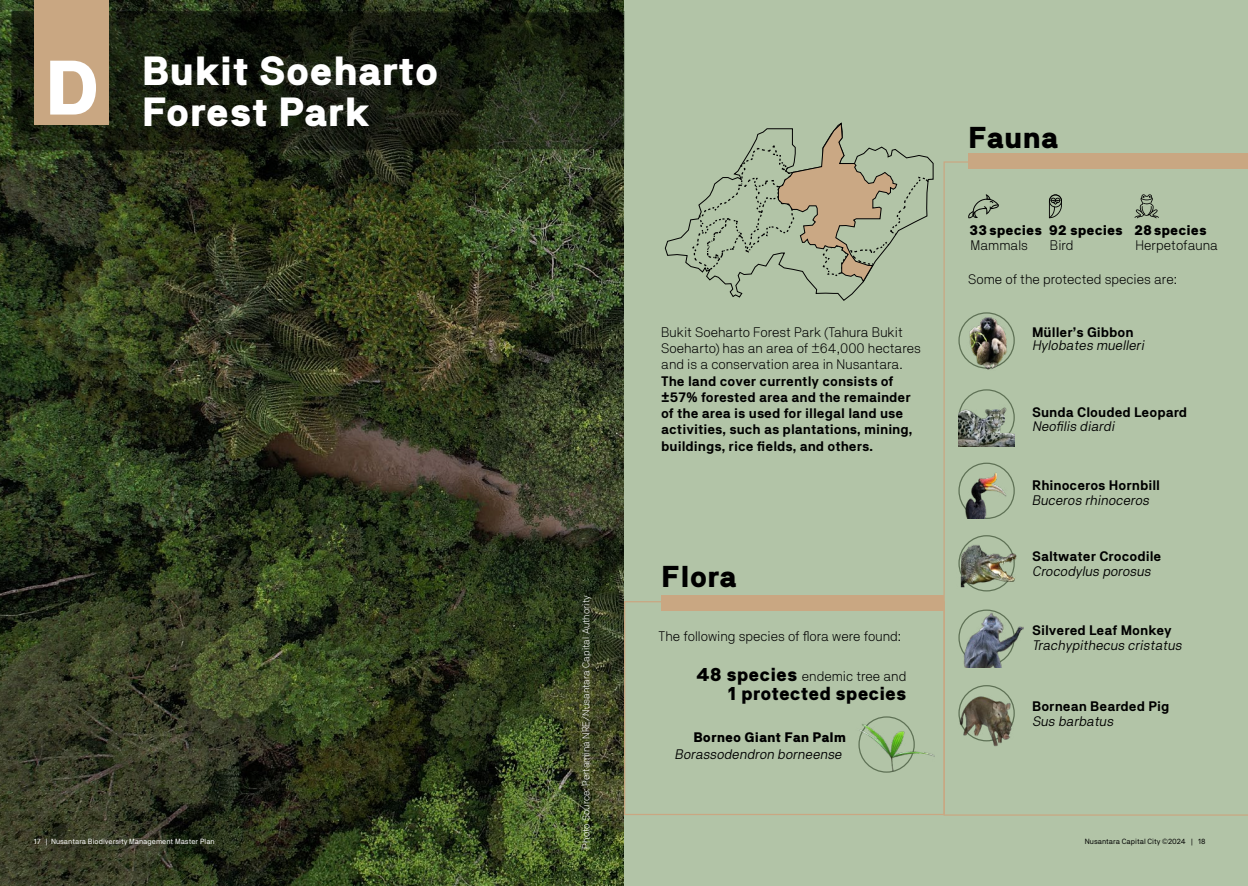
<style>
.page{position:relative;width:1248px;height:886px;background:#fff}
.page>*{position:absolute;margin:0;border:0;box-sizing:border-box;transform-origin:0 0}
.t1{font:40.5px/41.2px "NB Akademie Pro Black";color:#fff}
.t2{font:30px "NB Akademie Pro Black";color:#000}
.t3{font:18.75px "NB Akademie Pro Black";color:#000}
.t4{font:14px "NB Akademie Pro Black";color:#000}
.t5{font:13.75px/16.2px "NB Akademie Pro Bold";color:#000}
.t6{font:13.75px/16.2px "NB Akademie Pro Light";color:#000}
.t7{font:italic 13.75px "NB Akademie Pro Book";color:#000}
.t8{font:13.75px "NB Akademie Pro Black";color:#000}
.t9{font:10px "NB Akademie Pro Light";color:#fff}
.t10{font:7.5px "NB Akademie Pro Regular";color:#fff}
.t11{font:7.5px "NB Akademie Pro Regular";color:#000}
.s1{font-size:76.5px}
.s2{font-family:"NB Akademie Pro Black";font-size:18.75px}
</style>
<div class="page">
<img style="left:0;top:1px;width:624px;height:885px">
<div style="left:624px;top:1px;width:623px;height:885px;background:#b2c4a7"></div>
<svg style="left:664px;top:158px;width:269px;height:143px"></svg>
<svg style="left:691px;top:122px;width:238px;height:161px"></svg>
<div style="left:968px;top:153px;width:279px;height:16px;background:#c9a782"></div>
<div style="left:661px;top:594px;width:282px;height:16px;background:#c9a782"></div>
<div style="left:624px;top:601px;width:320px;height:214px;border:1px solid #c9a782"></div>
<svg style="left:943px;top:161px;width:304px;height:655px"></svg>
<img style="left:858px;top:716px;width:75px;height:57px">
<img style="left:956px;top:544px;width:67px;height:45px">
<img style="left:956px;top:608px;width:67px;height:59px">
<svg style="left:13px;top:13px;width:609px;height:135px;background:#171d0f"></svg>
<div style="left:34px;top:0;width:75px;height:124px;background:#c9a782"></div>
<img style="left:958px;top:695px;width:55px;height:52px">
<h1 class="t1" style="left:142px;top:49px;width:298px;text-indent:-97px"><span class="s1">D</span> Bukit Soeharto<br>Forest Park</h1>
<p class="t6" style="left:661px;top:324px;width:261px">Bukit Soeharto Forest Park (Tahura Bukit<br>Soeharto) has an area of ±64,000 hectares and is a conservation area in Nusantara.</p>
<p class="t5" style="left:661px;top:372px;width:253px">The land cover currently consists of ±57% forested area and the remainder of the area is used for illegal land use activities, such as plantations, mining, buildings, rice fields, and others.</p>
<h2 class="t2" style="left:661px;top:559px;width:77px">Flora</h2>
<h2 class="t2" style="left:968px;top:120px;width:92px">Fauna</h2>
<p class="t4" style="left:969px;top:222px;width:74px">33 species</p>
<p class="t6" style="left:970px;top:237px;width:59px">Mammals</p>
<p class="t4" style="left:1048px;top:222px;width:75px">92 species</p>
<p class="t6" style="left:1049px;top:237px;width:25px">Bird</p>
<p class="t4" style="left:1134px;top:221px;width:74px">28 species</p>
<p class="t6" style="left:1135px;top:237px;width:84px">Herpetofauna</p>
<p class="t6" style="left:968px;top:271px;width:210px">Some of the protected species are:</p>
<p class="t5" style="left:1031px;top:324px;width:103px">Müller’s Gibbon</p>
<p class="t7" style="left:1031px;top:337px;width:116px">Hylobates muelleri</p>
<p class="t5" style="left:1031px;top:403px;width:157px">Sunda Clouded Leopard</p>
<p class="t7" style="left:1031px;top:418px;width:87px">Neofilis diardi</p>
<p class="t5" style="left:1031px;top:477px;width:129px">Rhinoceros Hornbill</p>
<p class="t7" style="left:1031px;top:492px;width:121px">Buceros rhinoceros</p>
<p class="t5" style="left:1031px;top:548px;width:131px">Saltwater Crocodile</p>
<p class="t7" style="left:1031px;top:563px;width:123px">Crocodylus porosus</p>
<p class="t9" style="left:580px;top:849px;width:255px;rotate:-90deg">Photo Source: Pertamina NRE/Nusantara Capital Authority</p>
<p class="t5" style="left:1031px;top:622px;width:141px">Silvered Leaf Monkey</p>
<p class="t6" style="left:658px;top:627px;width:244px">The following species of flora were found:</p>
<p class="t7" style="left:1031px;top:637px;width:154px">Trachypithecus cristatus</p>
<p class="t6" style="left:696px;top:668px;width:212px"><span class="s2">48 species</span> endemic tree and</p>
<h3 class="t3" style="left:727px;top:682px;width:180px">1 protected species</h3>
<p class="t8" style="left:693px;top:729px;width:154px">Borneo Giant Fan Palm</p>
<p class="t7" style="left:674px;top:745px;width:172px">Borassodendron borneense</p>
<p class="t5" style="left:1031px;top:697px;width:139px">Bornean Bearded Pig</p>
<p class="t7" style="left:1031px;top:713px;width:85px">Sus barbatus</p>
<p class="t10" style="left:34px;top:837px;width:183px">17 | Nusantara Biodiversity Management Master Plan</p>
<p class="t11" style="left:1084px;top:837px;width:122px">Nusantara Capital City ©2024 | 18</p>
</div>
